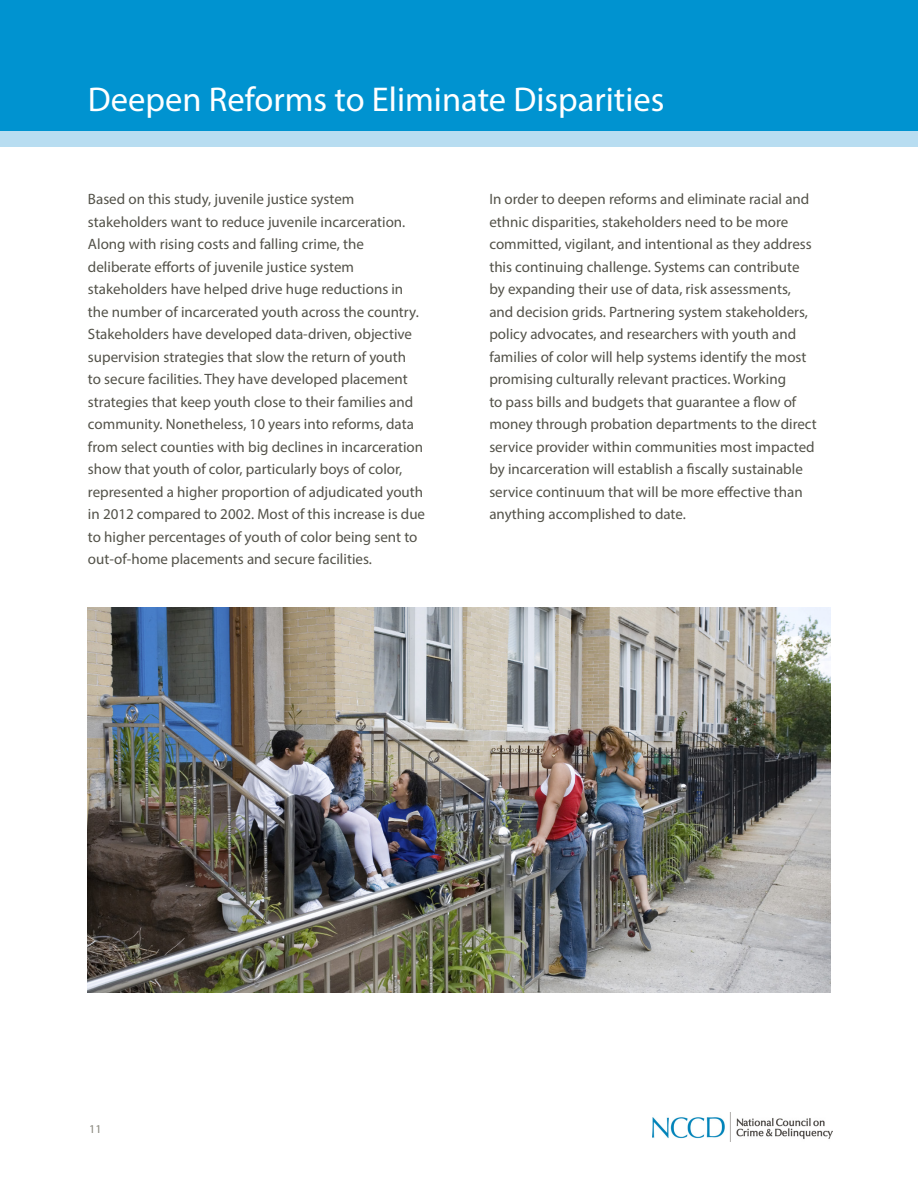
<style>
.page{position:relative;width:918px;height:1188px;background:#fff}
.page>*{position:absolute;margin:0;border:0;box-sizing:border-box;transform-origin:0 0}
.Page_Heading_White{font:34.5px "Myriad Pro";color:#fff}
.t1{font:15px/22.5px "Myriad Pro";color:#535249}
.t2{font:12px "Myriad Pro";color:#87867c}
</style>
<div class="page">
<div style="left:0;top:0;width:918px;height:131px;background:#0093d0"></div>
<div style="left:0;top:131px;width:918px;height:15px;background:#b8ddf1"></div>
<img style="left:652px;top:1112px;width:181px;height:30px">
<img style="left:88px;top:607px;width:742px;height:385px">
<p class="Page_Heading_White" style="left:88px;top:79px;width:578px">Deepen Reforms to Eliminate Disparities</p>
<p class="t1" style="left:88px;top:187px;width:339px">Based on this study, juvenile justice system stakeholders want to reduce juvenile incarceration.<br>Along with rising costs and falling crime, the deliberate efforts of juvenile justice system stakeholders have helped drive huge reductions in the number of incarcerated youth across the country.<br>Stakeholders have developed data-driven, objective supervision strategies that slow the return of youth<br>to secure facilities. They have developed placement strategies that keep youth close to their families and community. Nonetheless, 10 years into reforms, data from select counties with big declines in incarceration show that youth of color, particularly boys of color, represented a higher proportion of adjudicated youth in 2012 compared to 2002. Most of this increase is due to higher percentages of youth of color being sent to out-of-home placements and secure facilities.</p>
<p class="t1" style="left:489px;top:187px;width:329px">In order to deepen reforms and eliminate racial and ethnic disparities, stakeholders need to be more committed, vigilant, and intentional as they address this continuing challenge. Systems can contribute by expanding their use of data, risk assessments, and decision grids. Partnering system stakeholders, policy advocates, and researchers with youth and families of color will help systems identify the most promising culturally relevant practices. Working<br>to pass bills and budgets that guarantee a flow of money through probation departments to the direct service provider within communities most impacted by incarceration will establish a fiscally sustainable service continuum that will be more effective than anything accomplished to date.</p>
<p class="t2" style="left:89px;top:1122px;width:14px">11</p>
</div>
